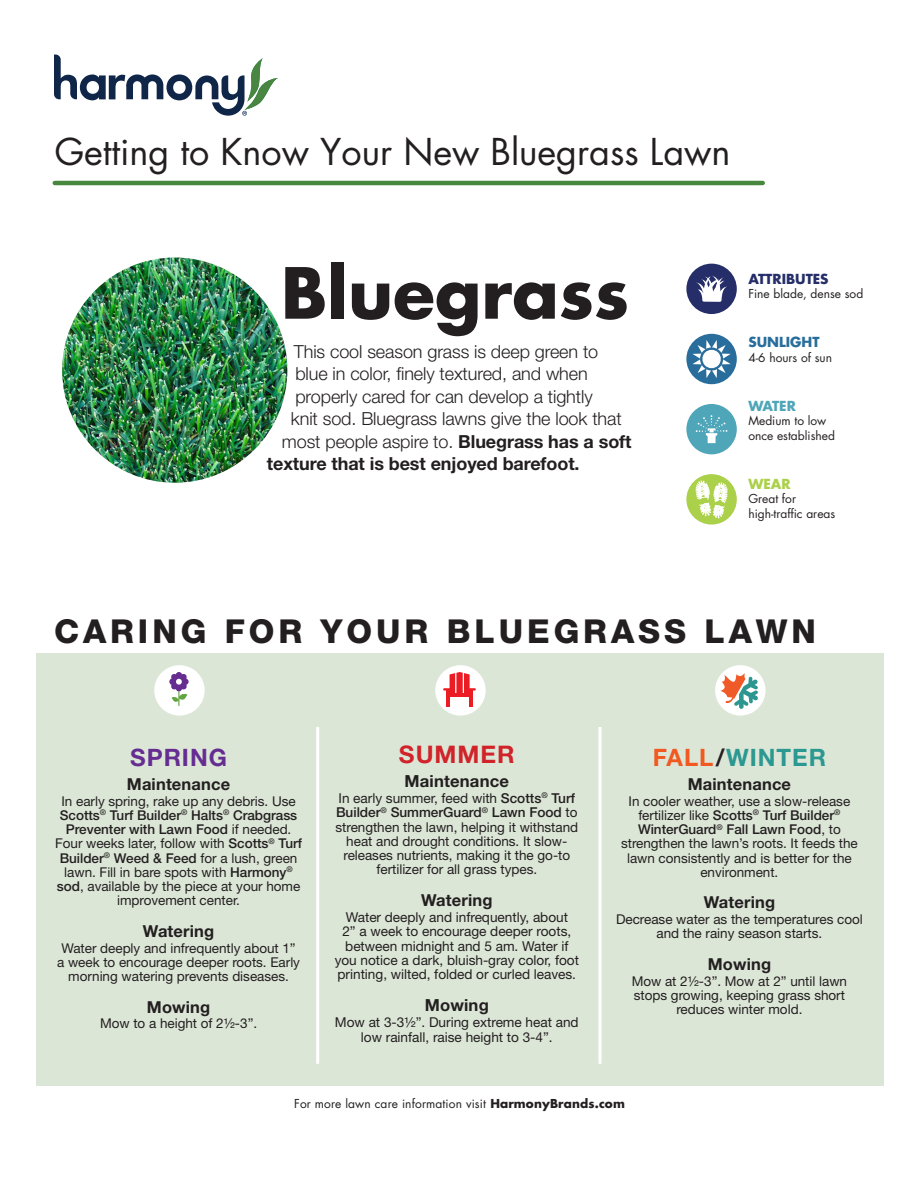
<style>
.page{position:relative;width:918px;height:1188px;background:#fff}
.page>*{position:absolute;margin:0;border:0;box-sizing:border-box;transform-origin:0 0}
.t1{font:700 68.55px "Futura Std";color:#231f20}
.t2{font:36px "Futura Std";color:#231f20}
.t3{font:800 33px "Helvetica Neue LT Std";letter-spacing:.12em;color:#231f20}
.Variety_Seasons{font:700 24.3px "Helvetica Neue LT Std";letter-spacing:.04em;color:#d1232a}
.Variety_Seasons-2{font:700 24px "Helvetica Neue LT Std";letter-spacing:.04em;color:#2b9891}
.Variety_Seasons-3{font:700 24px "Helvetica Neue LT Std";letter-spacing:.04em;color:#652d91}
.Variety_Text{font:300 18px "Helvetica Neue LT Std";letter-spacing:-.005em;color:#231f20}
.Variety_Text-2{font:700 18px "Helvetica Neue LT Std";letter-spacing:-.005em;color:#231f20}
.Variety_Care_Subhead{font:700 16.65px "Helvetica Neue LT Std";letter-spacing:.01em;color:#231f20}
.Variety_Care_Subhead-2{font:700 16.5px "Helvetica Neue LT Std";letter-spacing:.01em;color:#231f20}
.Variety_Care_Text{font:13.65px/14.4px "Helvetica Neue LT Std";color:#231f20;text-align:center}
.Variety_Care_Text-2{font:500 13.65px/14.4px "Helvetica Neue LT Std";color:#231f20}
.Variety_Care_Text-3{font:13.5px/14.2px "Helvetica Neue LT Std";color:#231f20;text-align:center}
.Variety_Attributes_Subheads{font:700 13.5px "Futura Std";color:#252e68}
.Variety_Attributes{font:700 13.5px "Futura Std";color:#286d9b}
.Variety_Attributes-2{font:700 13.5px "Futura Std";letter-spacing:-.03em;color:#4fa6b8}
.Variety_Attributes-3{font:700 13.5px "Futura Std";color:#abd049}
.Variety_Attributes-4{font:12px/14.4px "Futura Std";color:#231f20}
.Variety_Care_Subhead-3{font:12px "Futura Std";letter-spacing:.01em;color:#231f20}
.s1{font-weight:700}
.s2{font-weight:500}
.s3{font-weight:400}
.s4{font-weight:400;font-size:13.5px}
.s5{color:#f15921}
.s6{color:#231f20}
</style>
<div class="page">
<div style="left:36px;top:653px;width:848px;height:433px;background:#dce6d7"></div>
<div style="left:715px;top:665px;width:51px;height:51px;background:#fff;border-radius:50%"></div>
<svg style="left:720px;top:673px;width:38px;height:36px"></svg>
<div style="left:435px;top:665px;width:51px;height:51px;background:#fff;border-radius:50%"></div>
<hr style="left:448px;top:694px;width:24px;height:3px;background:#ec1c24">
<hr style="left:446px;top:690px;width:4px;height:17px;background:#ec1c24">
<hr style="left:469px;top:690px;width:4px;height:17px;background:#ec1c24">
<svg style="left:443px;top:672px;width:33px;height:22px"></svg>
<div style="left:154px;top:665px;width:51px;height:51px;background:#fff;border-radius:50%"></div>
<svg style="left:169px;top:672px;width:20px;height:34px"></svg>
<hr style="left:316px;top:727px;width:3px;height:337px;background:#fff">
<svg style="left:598px;top:727px;width:4px;height:337px"></svg>
<img style="left:62px;top:257px;width:225px;height:226px;border-radius:113px">
<svg style="left:54px;top:55px;width:224px;height:61px"></svg>
<hr style="left:55px;top:181px;width:708px;height:4px;background:#48873e">
<div style="left:686px;top:404px;width:51px;height:50px;background:#4fa6b8;border-radius:50%"></div>
<svg style="left:696px;top:415px;width:31px;height:28px"></svg>
<div style="left:686px;top:264px;width:51px;height:50px;background:#252e68;border-radius:50%"></div>
<svg style="left:696px;top:276px;width:31px;height:26px"></svg>
<div style="left:686px;top:334px;width:51px;height:50px;background:#286d9b;border-radius:50%"></div>
<svg style="left:692px;top:340px;width:39px;height:38px"></svg>
<div style="left:686px;top:474px;width:51px;height:51px;background:#abd049;border-radius:50%"></div>
<svg style="left:696px;top:481px;width:32px;height:37px"></svg>
<p class="t2" style="left:55px;top:129px;width:677px">Getting to Know Your New Bluegrass Lawn</p>
<h1 class="t1" style="left:281px;top:247px;width:350px">Bluegrass</h1>
<p class="Variety_Text" style="left:294px;top:340px;width:306px">This cool season grass is deep green to</p>
<p class="Variety_Text" style="left:295px;top:363px;width:294px">blue in color, finely textured, and when</p>
<p class="Variety_Text" style="left:295px;top:385px;width:299px">properly cared for can develop a tightly</p>
<p class="Variety_Text" style="left:291px;top:408px;width:332px">knit sod. Bluegrass lawns give the look that</p>
<p class="Variety_Text" style="left:282px;top:430px;width:351px">most people aspire to. <span class="s1">Bluegrass has a soft</span></p>
<p class="Variety_Text-2" style="left:267px;top:453px;width:314px">texture that is best enjoyed barefoot.</p>
<p class="Variety_Attributes_Subheads" style="left:748px;top:270px;width:82px">ATTRIBUTES</p>
<p class="Variety_Attributes-4" style="left:748px;top:287px;width:116px">Fine blade, dense sod</p>
<p class="Variety_Attributes" style="left:748px;top:333px;width:73px">SUNLIGHT</p>
<p class="Variety_Attributes-4" style="left:748px;top:350px;width:85px">4-6 hours of sun</p>
<p class="Variety_Attributes-2" style="left:748px;top:397px;width:49px">WATER</p>
<p class="Variety_Attributes-4" style="left:748px;top:414px;width:88px">Medium to low once established</p>
<p class="Variety_Attributes-3" style="left:748px;top:475px;width:44px">WEAR</p>
<p class="Variety_Attributes-4" style="left:748px;top:492px;width:88px">Great for high-traffic areas</p>
<p class="t3" style="left:54px;top:611px;width:764px">CARING FOR YOUR BLUEGRASS LAWN</p>
<p class="Variety_Seasons-3" style="left:130px;top:742px;width:98px">SPRING</p>
<p class="Variety_Care_Subhead-2" style="left:127px;top:774px;width:105px">Maintenance</p>
<p class="Variety_Care_Text-3" style="left:55px;top:793px;width:248px">In early spring, rake up any debris. Use <span class="s2">Scotts</span><sup>®</sup> <span class="s2">Turf Builder</span><sup>®</sup> <span class="s2">Halts</span><sup>®</sup> <span class="s2">Crabgrass Preventer with Lawn Food</span> if needed.<br>Four weeks later, follow with <span class="s2">Scotts</span><sup>®</sup> <span class="s2">Turf Builder</span><sup>®</sup> <span class="s2">Weed &amp; Feed</span> for a lush, green lawn. Fill in bare spots with <span class="s2">Harmony</span><sup>® </sup><span class="s2">sod</span>, available by the piece at your home improvement center.</p>
<p class="Variety_Care_Subhead-2" style="left:143px;top:921px;width:73px">Watering</p>
<p class="Variety_Care_Text-3" style="left:57px;top:940px;width:244px">Water deeply and infrequently about 1” a week to encourage deeper roots. Early morning watering prevents diseases.</p>
<p class="Variety_Care_Subhead-2" style="left:147px;top:996px;width:65px">Mowing</p>
<p class="Variety_Care_Text-3" style="left:100px;top:1016px;width:159px">Mow to a height of 21/2-3”.</p>
<p class="Variety_Seasons" style="left:399px;top:739px;width:117px">SUMMER</p>
<p class="Variety_Care_Subhead" style="left:405px;top:771px;width:106px">Maintenance</p>
<p class="Variety_Care_Text-2" style="left:336px;top:791px;width:243px"><span class="s3">In early summer, feed with</span> Scotts<sup>®</sup> Turf<br>Builder<sup>®</sup> SummerGuard<sup>®</sup> Lawn Food <span class="s3">t</span><span class="s4">o</span></p>
<p class="Variety_Care_Text-3" style="left:335px;top:819px;width:244px">strengthen the lawn, helping it withstand heat and drought conditions. It slow&shy;releases nutrients, making it the go-to fertilizer for all grass types.</p>
<p class="Variety_Care_Subhead-2" style="left:421px;top:890px;width:73px">Watering</p>
<p class="Variety_Care_Text" style="left:335px;top:910px;width:246px">Water deeply and infrequently, about<br>2” a week to encourage deeper roots, between midnight and 5 am. Water if you notice a dark, bluish-gray color, foot printing, wilted, folded or curled leaves.</p>
<p class="Variety_Care_Subhead" style="left:425px;top:995px;width:66px">Mowing</p>
<p class="Variety_Care_Text" style="left:335px;top:1015px;width:245px">Mow at 3-31/2”. During extreme heat and low rainfall, raise height to 3-4”.</p>
<p class="Variety_Seasons-2" style="left:653px;top:742px;width:175px"><span class="s5">FALL</span><span class="s6">/</span>WINTER</p>
<p class="Variety_Care_Subhead-2" style="left:688px;top:774px;width:105px">Maintenance</p>
<p class="Variety_Care_Text-3" style="left:621px;top:793px;width:238px">In cooler weather, use a slow-release fertilizer like <span class="s2">Scotts</span><sup>®</sup> <span class="s2">Turf Builder</span><sup>® </sup><span class="s2">WinterGuard</span><sup>®</sup> <span class="s2">Fall Lawn Food</span>, to strengthen the lawn’s roots. It feeds the lawn consistently and is better for the environment.</p>
<p class="Variety_Care_Subhead-2" style="left:704px;top:892px;width:73px">Watering</p>
<p class="Variety_Care_Text-3" style="left:616px;top:912px;width:248px">Decrease water as the temperatures cool and the rainy season starts.</p>
<p class="Variety_Care_Subhead-2" style="left:708px;top:954px;width:65px">Mowing</p>
<p class="Variety_Care_Text-3" style="left:632px;top:973px;width:217px">Mow at 21/2-3”. Mow at 2” until lawn stops growing, keeping grass short reduces winter mold.</p>
<p class="Variety_Care_Subhead-3" style="left:294px;top:1096px;width:332px">For more lawn care information visit <span class="s1">HarmonyBrands.com</span></p>
</div>
